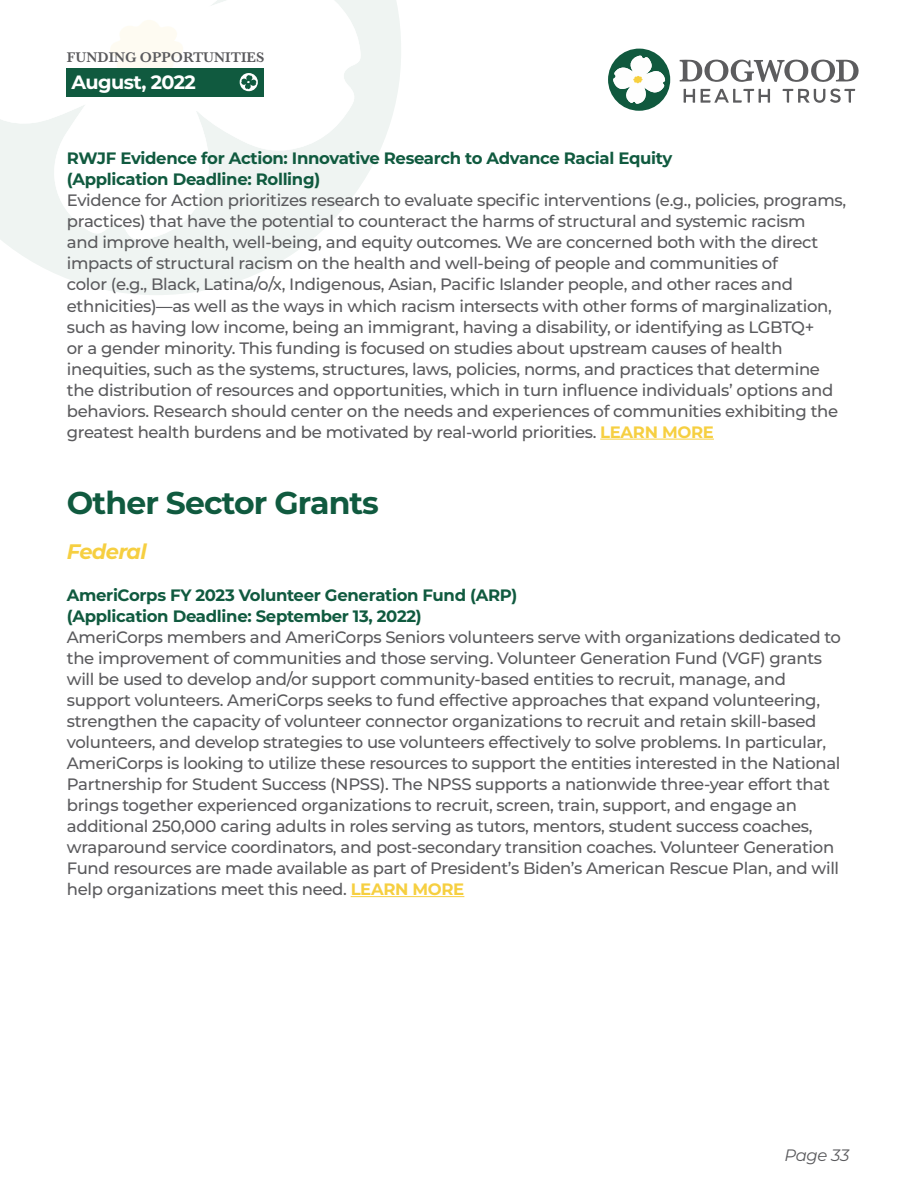
<style>
.page{position:relative;width:918px;height:1188px;background:#fff}
.page>*{position:absolute;margin:0;border:0;box-sizing:border-box;transform-origin:0 0}
.t1{font:700 31.5px "Montserrat";letter-spacing:-.03em;color:#105a3f}
.t2{font:italic 700 21px "Montserrat";letter-spacing:-.03em;color:#f6cf41}
.t3{font:700 19.2px "Montserrat";letter-spacing:-.03em;color:#fff}
.t4{font:500 16.5px/21px "Montserrat";letter-spacing:-.02em;color:#5a5a5d}
.t5{font:700 16.5px/21px "Montserrat";letter-spacing:-.02em;color:#105a3f}
.t6{font:italic 16.5px "Montserrat";letter-spacing:-.02em;color:#5a5a5d}
.t7{font:600 14.55px "Baskerville";color:#5a5a5d}
.s1{font-weight:700;color:#f6cf41}
</style>
<div class="page">
<svg style="left:3px;top:0;width:398px;height:295px;fill:#eff4f2"></svg>
<svg style="left:0;top:0;width:361px;height:241px"></svg>
<svg style="left:110px;top:18px;width:73px;height:50px"></svg>
<svg style="left:679px;top:59px;width:180px;height:44px"></svg>
<svg style="left:608px;top:48px;width:62px;height:63px"></svg>
<div style="left:66px;top:68px;width:198px;height:29px;background:#105a3f"></div>
<svg style="left:240px;top:73px;width:18px;height:18px"></svg>
<hr style="left:600px;top:439px;width:114px;height:1px;background:#f6cf41">
<hr style="left:351px;top:896px;width:113px;height:1px;background:#f6cf41">
<p class="t7" style="left:67px;top:47px;width:199px">FUNDING OPPORTUNITIES</p>
<p class="t3" style="left:71px;top:69px;width:126px">August, 2022</p>
<p class="t5" style="left:67px;top:147px;width:607px">RWJF Evidence for Action: Innovative Research to Advance Racial Equity (Application Deadline: Rolling)</p>
<p class="t4" style="left:67px;top:189px;width:781px">Evidence for Action prioritizes research to evaluate specific interventions (e.g., policies, programs, practices) that have the potential to counteract the harms of structural and systemic racism<br>and improve health, well-being, and equity outcomes. We are concerned both with the direct impacts of structural racism on the health and well-being of people and communities of<br>color (e.g., Black, Latina/o/x, Indigenous, Asian, Pacific Islander people, and other races and ethnicities)—as well as the ways in which racism intersects with other forms of marginalization, such as having low income, being an immigrant, having a disability, or identifying as LGBTQ+<br>or a gender minority. This funding is focused on studies about upstream causes of health inequities, such as the systems, structures, laws, policies, norms, and practices that determine the distribution of resources and opportunities, which in turn influence individuals’ options and behaviors. Research should center on the needs and experiences of communities exhibiting the greatest health burdens and be motivated by real-world priorities. <span class="s1">LEARN MORE</span></p>
<h1 class="t1" style="left:67px;top:480px;width:314px">Other Sector Grants</h1>
<p class="t2" style="left:67px;top:536px;width:81px">Federal</p>
<p class="t5" style="left:67px;top:584px;width:452px">AmeriCorps FY 2023 Volunteer Generation Fund (ARP) (Application Deadline: September 13, 2022)</p>
<p class="t4" style="left:67px;top:626px;width:776px">AmeriCorps members and AmeriCorps Seniors volunteers serve with organizations dedicated to the improvement of communities and those serving. Volunteer Generation Fund (VGF) grants will be used to develop and/or support community-based entities to recruit, manage, and support volunteers. AmeriCorps seeks to fund effective approaches that expand volunteering, strengthen the capacity of volunteer connector organizations to recruit and retain skill-based volunteers, and develop strategies to use volunteers effectively to solve problems. In particular, AmeriCorps is looking to utilize these resources to support the entities interested in the National Partnership for Student Success (NPSS). The NPSS supports a nationwide three-year effort that brings together experienced organizations to recruit, screen, train, support, and engage an additional 250,000 caring adults in roles serving as tutors, mentors, student success coaches, wraparound service coordinators, and post-secondary transition coaches. Volunteer Generation Fund resources are made available as part of President’s Biden’s American Rescue Plan, and will help organizations meet this need. <span class="s1">LEARN MORE</span></p>
<p class="t6" style="left:784px;top:1144px;width:66px">Page 33</p>
</div>
